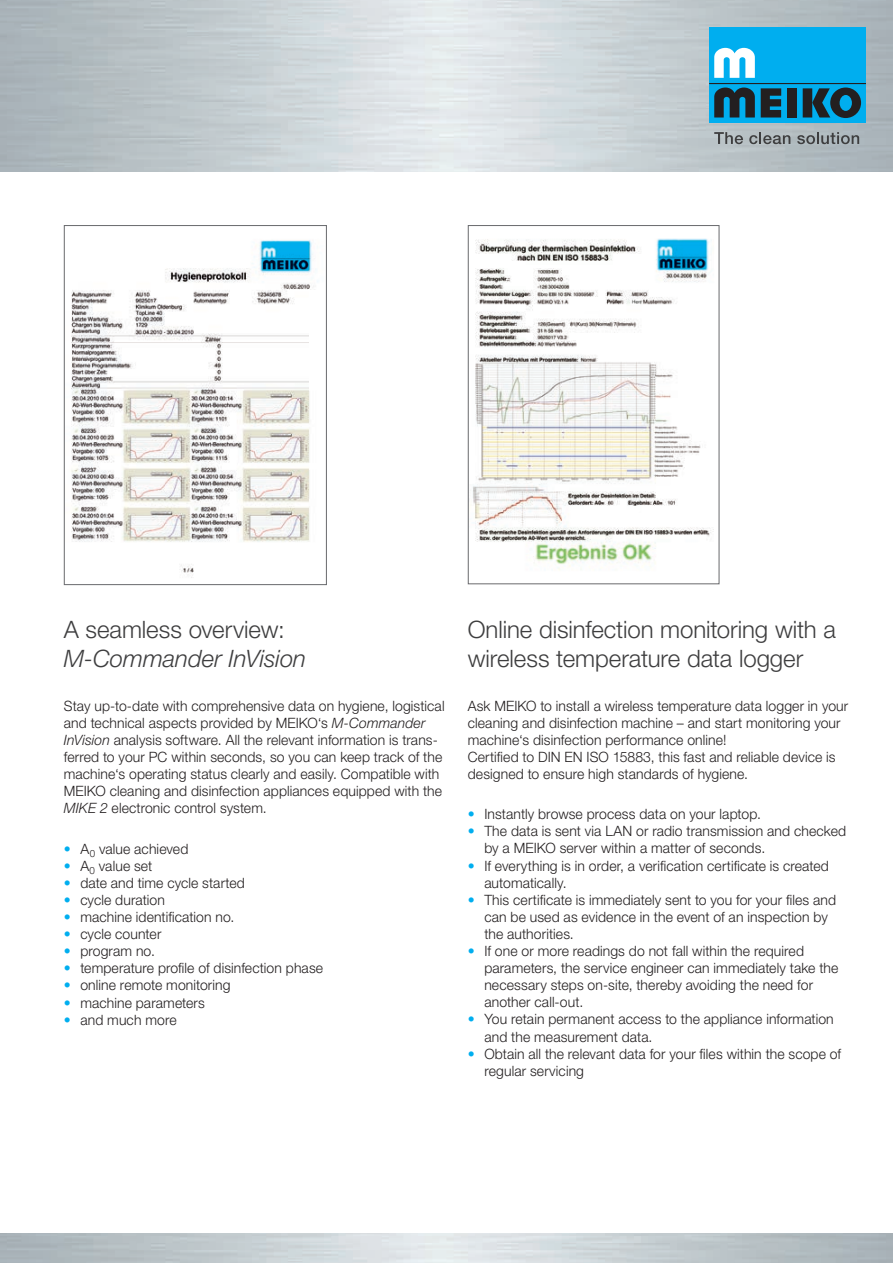
<style>
.page{position:relative;width:893px;height:1263px;background:#fff}
.page>*{position:absolute;margin:0;border:0;box-sizing:border-box;transform-origin:0 0}
.t1{font:300 24px/28.8px "Helvetica Neue LT Pro";letter-spacing:-.005em;color:#3e3e3f}
.t2{font:italic 300 24px "Helvetica Neue LT Pro";letter-spacing:-.005em;color:#3e3e3f}
.t3{font:300 14.25px/17.1px "Helvetica Neue LT Pro";letter-spacing:.01em;color:#231f20}
.s1{font-style:italic}
.s2{color:#00aeef}
</style>
<div class="page">
<div style="left:709px;top:27px;width:157px;height:96px;background:#00aeef"></div>
<svg style="left:761px;top:88px;width:20px;height:29px"></svg>
<div style="left:787px;top:88px;width:10px;height:29px;background:#231f20"></div>
<svg style="left:803px;top:88px;width:58px;height:30px"></svg>
<hr style="left:709px;top:83px;width:157px;height:1px;background:#231f20">
<svg style="left:714px;top:48px;width:41px;height:30px"></svg>
<svg style="left:714px;top:88px;width:41px;height:29px"></svg>
<svg style="left:714px;top:132px;width:29px;height:12px"></svg>
<svg style="left:749px;top:132px;width:41px;height:12px"></svg>
<svg style="left:797px;top:132px;width:62px;height:12px"></svg>
<img style="left:472px;top:238px;width:242px;height:332px">
<div style="left:468px;top:225px;width:252px;height:359px;border:1px solid #6c6d70"></div>
<img style="left:71px;top:240px;width:247px;height:338px">
<div style="left:64px;top:225px;width:263px;height:360px;border:1px solid #6c6d70"></div>
<h1 class="t1" style="left:64px;top:615px;width:222px">A seamless overview:</h1>
<h1 class="t2" style="left:64px;top:644px;width:244px">M-Commander InVision</h1>
<h1 class="t1" style="left:468px;top:615px;width:370px">Online disinfection monitoring with a wireless temperature data logger</h1>
<p class="t3" style="left:64px;top:697px;width:382px">Stay up-to-date with comprehensive data on hygiene, logistical and technical aspects provided by MEIKO‘s <span class="s1">M-Commander InVision</span> analysis software. All the relevant information is trans&shy;ferred to your PC within seconds, so you can keep track of the machine‘s operating status clearly and easily. Compatible with MEIKO cleaning and disinfection appliances equipped with the <span class="s1">MIKE 2</span> electronic control system.</p>
<p class="t3" style="left:468px;top:697px;width:382px">Ask MEIKO to install a wireless temperature data logger in your cleaning and disinfection machine – and start monitoring your machine‘s disinfection performance online!<br>Certified to DIN EN ISO 15883, this fast and reliable device is designed to ensure high standards of hygiene.</p>
<p class="t3" style="left:64px;top:840px;width:126px"><span class="s2">•</span> A<sub>0</sub> value achieved</p>
<p class="t3" style="left:64px;top:857px;width:90px"><span class="s2">•</span> A<sub>0</sub> value set</p>
<p class="t3" style="left:64px;top:874px;width:183px"><span class="s2">•</span> date and time cycle started</p>
<p class="t3" style="left:64px;top:891px;width:103px"><span class="s2">•</span> cycle duration</p>
<p class="t3" style="left:64px;top:908px;width:172px"><span class="s2">•</span> machine identification no.</p>
<p class="t3" style="left:64px;top:925px;width:99px"><span class="s2">•</span> cycle counter</p>
<p class="t3" style="left:64px;top:942px;width:93px"><span class="s2">•</span> program no.</p>
<p class="t3" style="left:64px;top:959px;width:261px"><span class="s2">•</span> temperature profile of disinfection phase</p>
<p class="t3" style="left:64px;top:976px;width:168px"><span class="s2">•</span> online remote monitoring</p>
<p class="t3" style="left:64px;top:994px;width:143px"><span class="s2">•</span> machine parameters</p>
<p class="t3" style="left:64px;top:1011px;width:114px"><span class="s2">•</span> and much more</p>
<p class="t3" style="left:468px;top:805px;width:295px"><span class="s2">•</span> Instantly browse process data on your laptop.</p>
<p class="t3" style="left:484px;top:822px;width:363px;text-indent:-17px"><span class="s2">•</span> The data is sent via LAN or radio transmission and checked by a MEIKO server within a matter of seconds.</p>
<p class="t3" style="left:484px;top:856px;width:346px;text-indent:-17px"><span class="s2">•</span> If everything is in order, a verification certificate is created automatically.</p>
<p class="t3" style="left:484px;top:891px;width:353px;text-indent:-17px"><span class="s2">•</span> This certificate is immediately sent to you for your files and can be used as evidence in the event of an inspection by the authorities.</p>
<p class="t3" style="left:484px;top:942px;width:355px;text-indent:-17px"><span class="s2">•</span> If one or more readings do not fall within the required parameters, the service engineer can immediately take the necessary steps on-site, thereby avoiding the need for another call-out.</p>
<p class="t3" style="left:484px;top:1010px;width:351px;text-indent:-17px"><span class="s2">•</span> You retain permanent access to the appliance information and the measurement data.</p>
<p class="t3" style="left:484px;top:1045px;width:358px;text-indent:-17px"><span class="s2">•</span> Obtain all the relevant data for your files within the scope of regular servicing</p>
</div>
